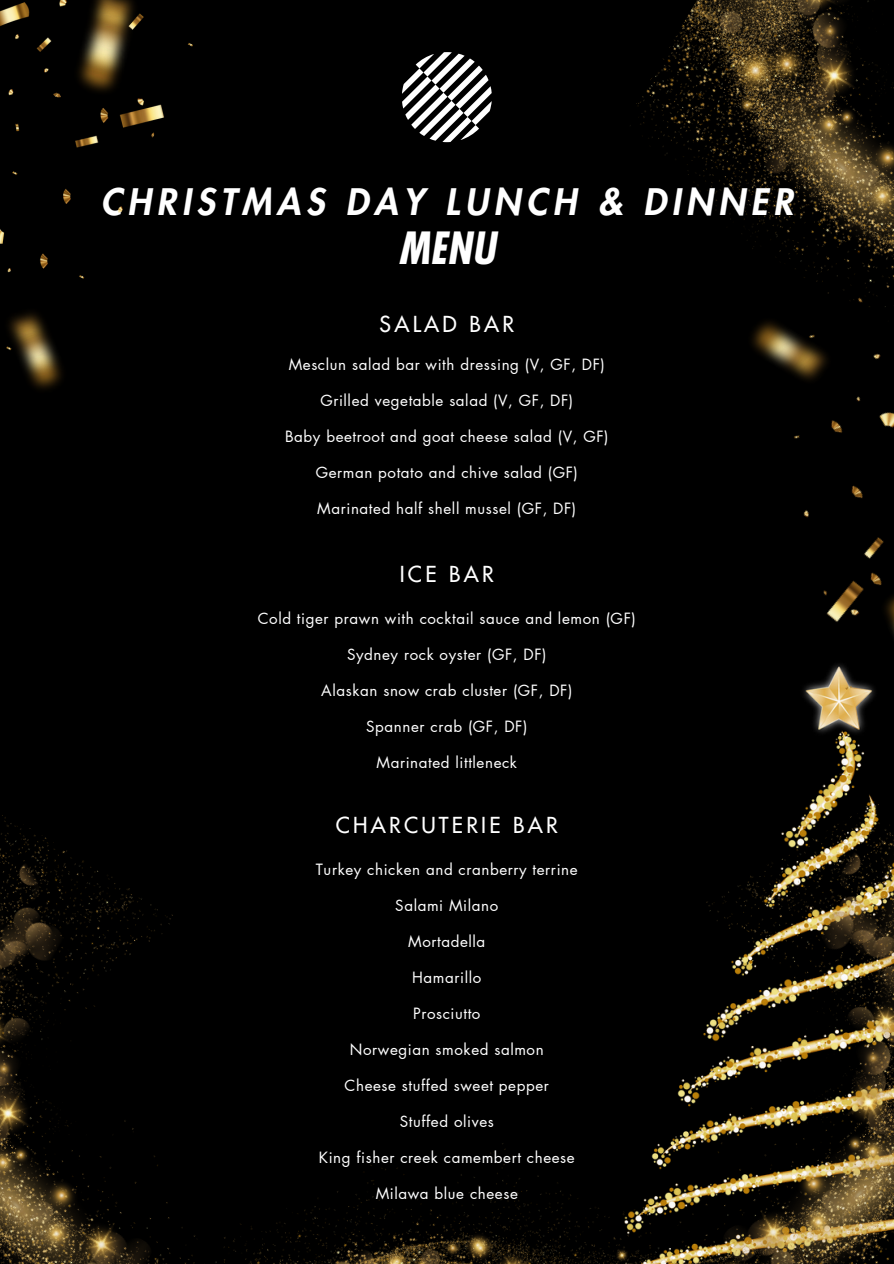
<style>
.page{position:relative;width:894px;height:1264px;background:#fff}
.page>*{position:absolute;margin:0;border:0;box-sizing:border-box;transform-origin:0 0}
.t1{font:italic 700 condensed 43.2px "Futura Std";color:#fff}
.t2{font:italic 800 35.55px "Futura Std";letter-spacing:.15em;color:#fff}
.t3{font:500 21.45px "Futura Std";letter-spacing:.15em;color:#fff}
.t4{font:15.15px "Futura LT Pro";letter-spacing:.04em;color:#fff}
</style>
<div class="page">
<div style="left:0;top:0;width:893px;height:1263px;background:#000"></div>
<img style="left:0;top:815px;width:192px;height:448px">
<img style="left:811px;top:748px;width:62px;height:53px">
<img style="left:803px;top:572px;width:90px;height:176px">
<img style="left:630px;top:0;width:263px;height:559px">
<svg style="left:402px;top:52px;width:89px;height:90px"></svg>
<img style="left:0;top:0;width:192px;height:390px">
<img style="left:192px;top:801px;width:701px;height:462px">
<h3 class="t2" style="left:101px;top:185px;width:693px">CHRISTMAS DAY LUNCH &amp; DINNER</h3>
<h1 class="t1" style="left:398px;top:228px;width:98px">MENU</h1>
<p class="t3" style="left:379px;top:314px;width:136px">SALAD BAR</p>
<p class="t4" style="left:288px;top:357px;width:318px">Mesclun salad bar with dressing (V, GF, DF)</p>
<p class="t4" style="left:320px;top:393px;width:254px">Grilled vegetable salad (V, GF, DF)</p>
<p class="t4" style="left:285px;top:429px;width:325px">Baby beetroot and goat cheese salad (V, GF)</p>
<p class="t4" style="left:315px;top:465px;width:264px">German potato and chive salad (GF)</p>
<h3 class="t4" style="left:317px;top:501px;width:260px">Marinated half shell mussel (GF, DF)</h3>
<p class="t3" style="left:399px;top:564px;width:95px">ICE BAR</p>
<p class="t4" style="left:258px;top:611px;width:379px">Cold tiger prawn with cocktail sauce and lemon (GF)</p>
<p class="t4" style="left:347px;top:647px;width:201px">Sydney rock oyster (GF, DF)</p>
<p class="t4" style="left:321px;top:683px;width:252px">Alaskan snow crab cluster (GF, DF)</p>
<p class="t4" style="left:366px;top:719px;width:163px">Spanner crab (GF, DF)</p>
<p class="t4" style="left:376px;top:755px;width:142px">Marinated littleneck</p>
<h3 class="t3" style="left:335px;top:815px;width:223px">CHARCUTERIE BAR</h3>
<p class="t4" style="left:316px;top:862px;width:263px">Turkey chicken and cranberry terrine</p>
<p class="t4" style="left:395px;top:898px;width:105px">Salami Milano</p>
<p class="t4" style="left:408px;top:934px;width:79px">Mortadella</p>
<p class="t4" style="left:412px;top:970px;width:71px">Hamarillo</p>
<p class="t4" style="left:413px;top:1006px;width:69px">Prosciutto</p>
<p class="t4" style="left:350px;top:1042px;width:195px">Norwegian smoked salmon</p>
<p class="t4" style="left:344px;top:1078px;width:206px">Cheese stuffed sweet pepper</p>
<p class="t4" style="left:399px;top:1114px;width:95px">Stuffed olives</p>
<p class="t4" style="left:319px;top:1150px;width:257px">King fisher creek camembert cheese</p>
<p class="t4" style="left:375px;top:1186px;width:144px">Milawa blue cheese</p>
</div>
